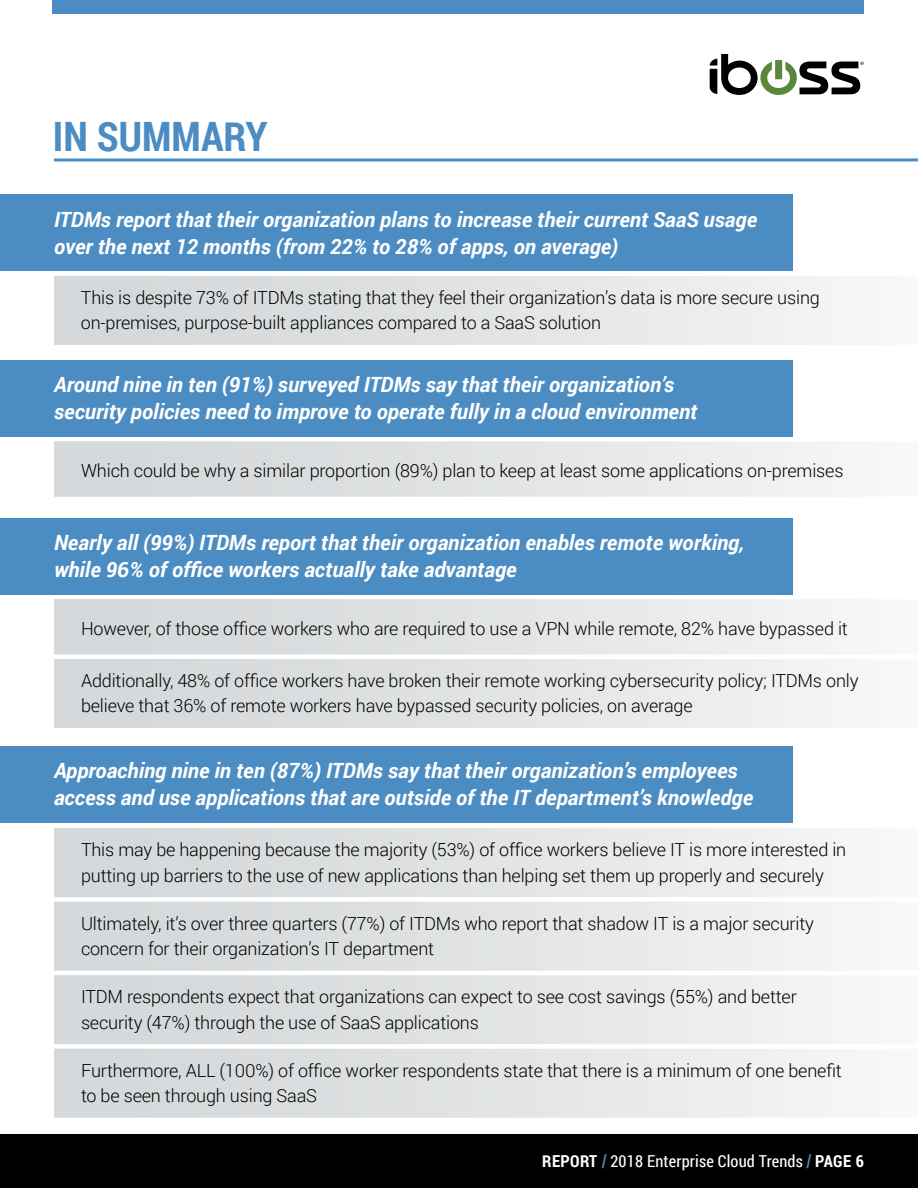
<style>
.page{position:relative;width:918px;height:1188px;background:#fff}
.page>*{position:absolute;margin:0;border:0;box-sizing:border-box;transform-origin:0 0}
.t1{font:700 40.5px "Roboto Condensed";color:#4b8cc3}
.t2{font:italic 700 21px/27px "Roboto";color:#fff}
.t3{font:300 18px/25.5px "Roboto";letter-spacing:-.01em;color:#000}
.t4{font:16.5px "Roboto Condensed";letter-spacing:.01em;color:#fff}
.s1{font-weight:700}
.s2{font-family:"DINOT";font-weight:700;font-stretch:condensed;color:#4b8cc3}
</style>
<div class="page">
<div style="left:0;top:1134px;width:918px;height:54px;background:#000"></div>
<svg style="left:710px;top:54px;width:154px;height:41px"></svg>
<div style="left:53px;top:0;width:811px;height:14px;background:#4b8cc3"></div>
<div style="left:0;top:360px;width:793px;height:77px;background:#4b8cc3"></div>
<div style="left:54px;top:441px;width:864px;height:56px;background:linear-gradient(to right,#d1d4d7,#f5f6f6)"></div>
<div style="left:0;top:194px;width:793px;height:77px;background:#4b8cc3"></div>
<div style="left:54px;top:276px;width:864px;height:69px;background:linear-gradient(to right,#d1d4d7,#f5f6f6)"></div>
<div style="left:0;top:518px;width:793px;height:77px;background:#4b8cc3"></div>
<div style="left:54px;top:599px;width:864px;height:55px;background:linear-gradient(to right,#d1d4d7,#f5f6f6)"></div>
<div style="left:54px;top:659px;width:864px;height:69px;background:linear-gradient(to right,#d1d4d7,#f5f6f6)"></div>
<div style="left:0;top:746px;width:793px;height:77px;background:#4b8cc3"></div>
<div style="left:54px;top:828px;width:864px;height:69px;background:linear-gradient(to right,#d1d4d7,#f5f6f6)"></div>
<div style="left:54px;top:902px;width:864px;height:69px;background:linear-gradient(to right,#d1d4d7,#f5f6f6)"></div>
<div style="left:54px;top:975px;width:864px;height:69px;background:linear-gradient(to right,#d1d4d7,#f5f6f6)"></div>
<div style="left:54px;top:1049px;width:864px;height:69px;background:linear-gradient(to right,#d1d4d7,#f5f6f6)"></div>
<hr style="left:54px;top:158px;width:864px;height:3px;background:#4b8cc3">
<h1 class="t1" style="left:53px;top:108px;width:216px">IN SUMMARY</h1>
<p class="t2" style="left:54px;top:205px;width:705px">ITDMs report that their organization plans to increase their current SaaS usage over the next 12 months (from 22% to 28% of apps, on average)</p>
<p class="t3" style="left:81px;top:284px;width:740px">This is despite 73% of ITDMs stating that they feel their organization’s data is more secure using on-premises, purpose-built appliances compared to a SaaS solution</p>
<p class="t2" style="left:54px;top:370px;width:645px">Around nine in ten (91%) surveyed ITDMs say that their organization’s security policies need to improve to operate fully in a cloud environment</p>
<p class="t3" style="left:81px;top:457px;width:764px">Which could be why a similar proportion (89%) plan to keep at least some applications on-premises</p>
<p class="t2" style="left:54px;top:528px;width:692px">Nearly all (99%) ITDMs report that their organization enables remote working, while 96% of office workers actually take advantage</p>
<p class="t3" style="left:81px;top:615px;width:768px">However, of those office workers who are required to use a VPN while remote, 82% have bypassed it</p>
<p class="t3" style="left:81px;top:667px;width:779px">Additionally, 48% of office workers have broken their remote working cybersecurity policy; ITDMs only believe that 36% of remote workers have bypassed security policies, on average</p>
<p class="t2" style="left:54px;top:757px;width:701px">Approaching nine in ten (87%) ITDMs say that their organization’s employees access and use applications that are outside of the IT department’s knowledge</p>
<p class="t3" style="left:81px;top:836px;width:767px">This may be happening because the majority (53%) of office workers believe IT is more interested in putting up barriers to the use of new applications than helping set them up properly and securely</p>
<p class="t3" style="left:81px;top:910px;width:734px">Ultimately, it’s over three quarters (77%) of ITDMs who report that shadow IT is a major security concern for their organization’s IT department</p>
<p class="t3" style="left:81px;top:983px;width:717px">ITDM respondents expect that organizations can expect to see cost savings (55%) and better security (47%) through the use of SaaS applications</p>
<p class="t3" style="left:81px;top:1057px;width:762px">Furthermore, ALL (100%) of office worker respondents state that there is a minimum of one benefit to be seen through using SaaS</p>
<p class="t4" style="left:542px;top:1150px;width:323px"><span class="s1">REPORT</span> <span class="s2">/</span> 2018 Enterprise Cloud Trends <span class="s2">/</span> <span class="s1">PAGE 6</span></p>
</div>
